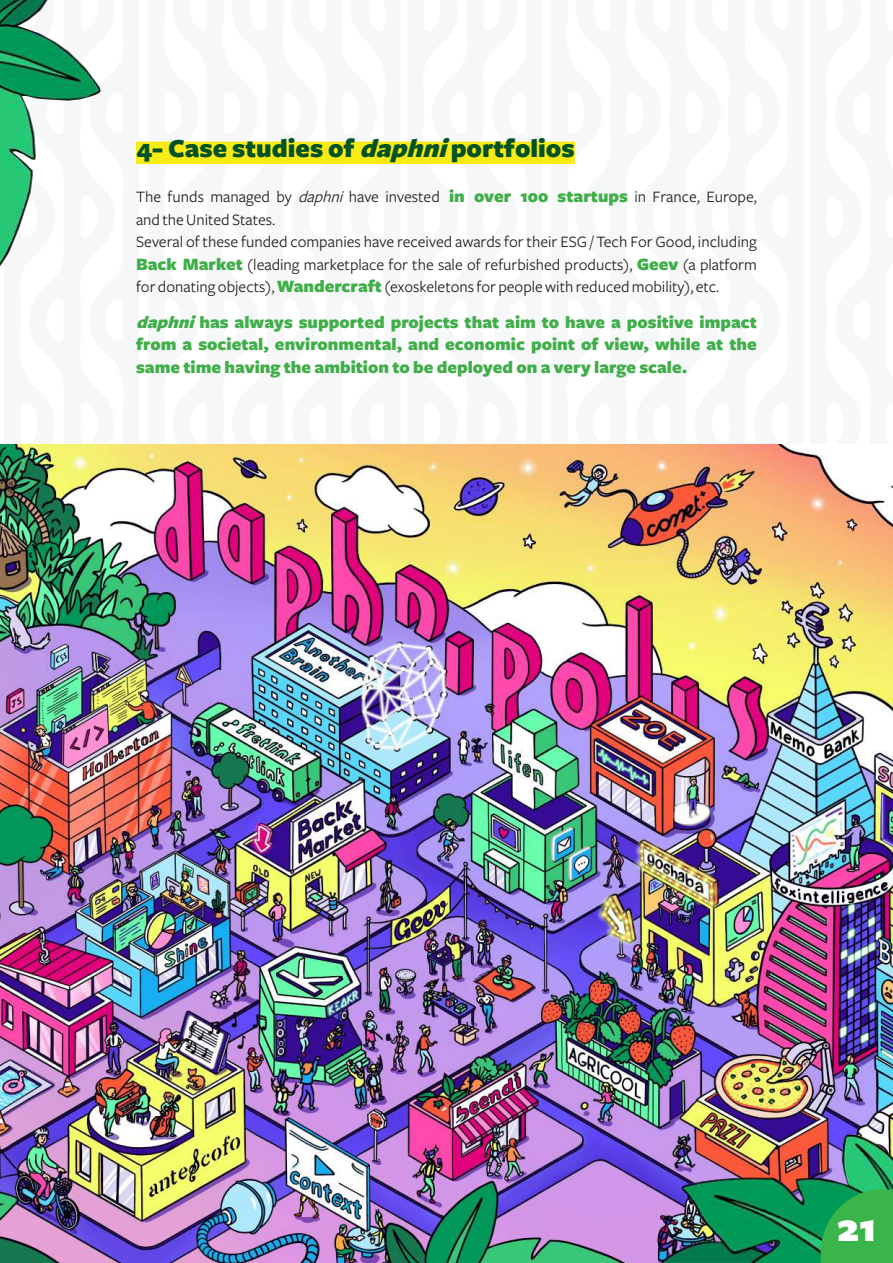
<style>
.page{position:relative;width:893px;height:1263px;background:#fff}
.page>*{position:absolute;margin:0;border:0;box-sizing:border-box;transform-origin:0 0}
.t1{font:900 42px "Freight Sans";color:#fff}
.t2{font:900 27px "Freight Sans";color:#035224}
.t3{font:900 18px/22.5px "Freight Sans";color:#40ae49;text-align:justify}
.t4{font:16.5px/22.5px "Freight Sans";color:#231f20}
.s1{font-style:italic}
.s2{font-weight:900;font-size:18px;color:#40ae49}
</style>
<div class="page">
<div style="left:136px;top:142px;width:439px;height:22px;background:#f9ec16"></div>
<img style="left:0;top:445px;width:893px;height:818px">
<img style="left:653px;top:1128px;width:240px;height:135px">
<svg style="left:821px;top:1189px;width:72px;height:74px;background:#31b04c"></svg>
<img style="left:0;top:0;width:102px;height:267px">
<h2 class="t2" style="left:136px;top:134px;width:440px">4- Case studies of <span class="s1">daphni</span>portfolios</h2>
<p class="t4" style="left:136px;top:186px;width:622px">The funds managed by <span class="s1">daphni</span> have invested <span class="s2">in over 100 startups</span> in France, Europe, and the United States.<br>Several of these funded companies have received awards for their ESG / Tech For Good, including <span class="s2">Back Market</span> (leading marketplace for the sale of refurbished products), <span class="s2">Geev</span> (a platform for donating objects), <span class="s2">Wandercraft</span> (exoskeletons for people with reduced mobility), etc.</p>
<p class="t3" style="left:136px;top:311px;width:622px"><span class="s1">daphni</span>has always supported projects that aim to have a positive impact from a societal, environmental, and economic point of view, while at the same time having the ambition to be deployed on a very large scale.</p>
<h1 class="t1" style="left:837px;top:1205px;width:41px">21</h1>
</div>
